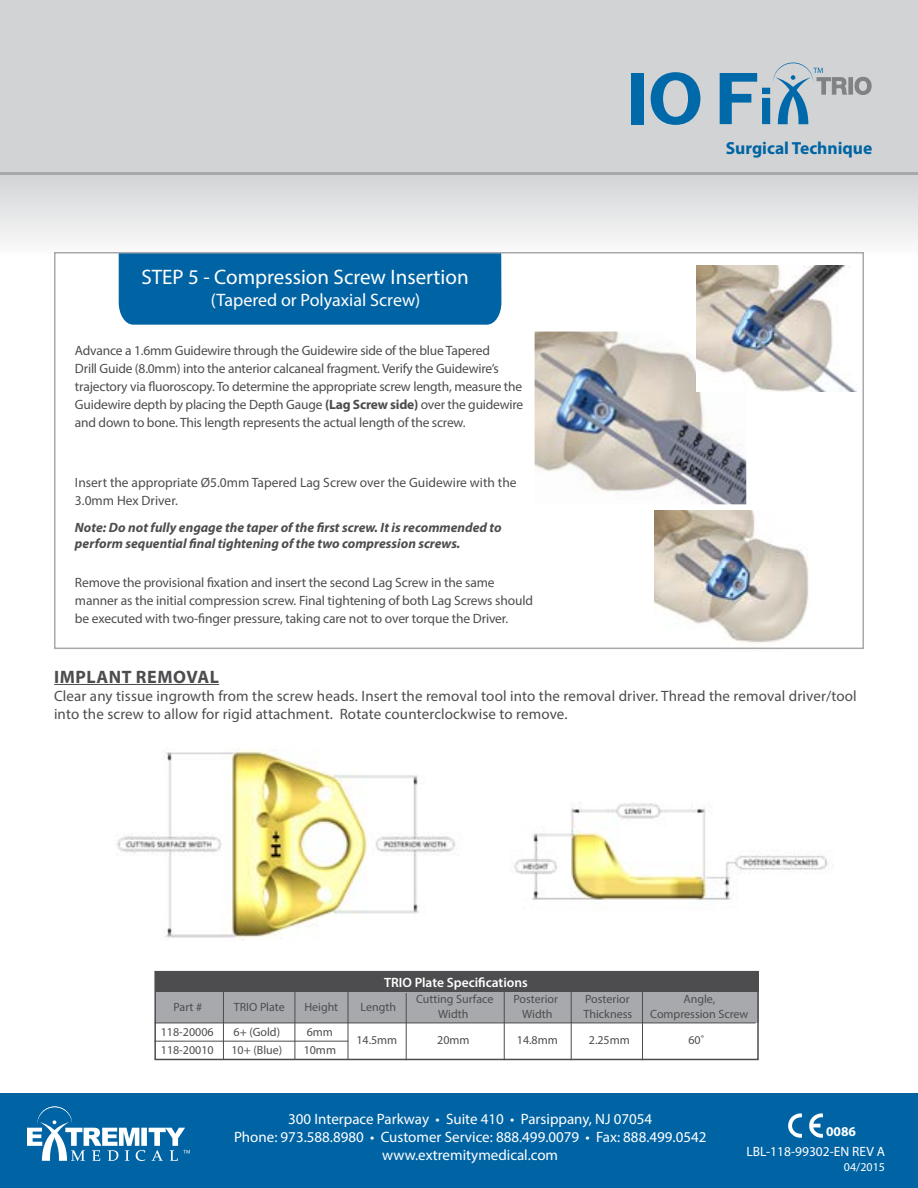
<style>
.page{position:relative;width:918px;height:1188px;background:#fff}
.page>*{position:absolute;margin:0;border:0;box-sizing:border-box;transform-origin:0 0}
.t1{font:21px "Myriad Pro";color:#fff}
.t2{font:18px "Myriad Pro";color:#fff}
.t3{font:700 18px "Myriad Pro";letter-spacing:.03em;color:#4d4d4f}
.t4{font:700 17.55px "Myriad Pro";color:#0064a4}
.t5{font:15px/18px "Myriad Pro";letter-spacing:.01em;color:#4d4d4f}
.t6{font:15px/18px "Myriad Pro";color:#fff;text-align:center}
.t7{font:13.5px/18px "Myriad Pro";letter-spacing:-.015em;color:#4d4d4f}
.t8{font:italic 700 13.5px/16.5px "Myriad Pro";color:#4d4d4f}
.t9{font:600 13.5px "Myriad Pro";color:#fff}
.t10{font:13.5px "Myriad Pro";color:#fff}
.t11{font:700 13.5px "Myriad Pro";color:#fff}
.t12{font:12px "Myriad Pro";color:#4d4d4f}
.t13{font:12px "Myriad Pro";color:#fff}
.s1{font-weight:700}
.s2{color:#4d4d4f}
</style>
<div class="page">
<img style="left:654px;top:510px;width:155px;height:140px">
<img style="left:535px;top:332px;width:211px;height:172px">
<div style="left:0;top:174px;width:918px;height:83px;background:linear-gradient(to bottom,#d1d3d4,#fcfdfd)"></div>
<div style="left:0;top:0;width:918px;height:172px;background:#d1d3d4"></div>
<hr style="left:0;top:172px;width:918px;height:3px;background:#a7a9ac">
<img style="left:697px;top:265px;width:160px;height:127px">
<div style="left:119px;top:255px;width:382px;height:70px;background:#0064a4"></div>
<div style="left:632px;top:73px;width:12px;height:51px;background:#0069aa"></div>
<svg style="left:651px;top:72px;width:49px;height:53px"></svg>
<hr style="left:849px;top:77px;width:4px;height:18px;background:#808285">
<svg style="left:854px;top:77px;width:18px;height:18px"></svg>
<svg style="left:720px;top:63px;width:127px;height:61px"></svg>
<hr style="left:54px;top:684px;width:165px;height:1px;background:#4d4d4f">
<img style="left:117px;top:748px;width:339px;height:192px">
<img style="left:514px;top:802px;width:320px;height:99px">
<div style="left:155px;top:992px;width:604px;height:31px;background:#a7a9ac"></div>
<div style="left:155px;top:972px;width:604px;height:20px;background:#4d4d4f"></div>
<hr style="left:154px;top:1023px;width:602px;height:1px;background:#4d4d4f">
<hr style="left:154px;top:1041px;width:194px;height:1px;background:#4d4d4f">
<hr style="left:295px;top:991px;width:1px;height:69px;background:#4d4d4f">
<hr style="left:223px;top:991px;width:1px;height:69px;background:#4d4d4f">
<hr style="left:348px;top:991px;width:1px;height:68px;background:#4d4d4f">
<hr style="left:571px;top:991px;width:1px;height:69px;background:#4d4d4f">
<hr style="left:642px;top:991px;width:1px;height:69px;background:#4d4d4f">
<hr style="left:504px;top:991px;width:1px;height:69px;background:#4d4d4f">
<hr style="left:406px;top:993px;width:1px;height:67px;background:#4d4d4f">
<div style="left:0;top:1094px;width:918px;height:94px;background:#0064a4"></div>
<svg style="left:27px;top:1107px;width:163px;height:54px"></svg>
<img style="left:788px;top:1113px;width:35px;height:25px">
<div style="left:154px;top:971px;width:605px;height:89px;border:2px solid #4d4d4f"></div>
<div style="left:54px;top:252px;width:810px;height:397px;border:2px solid #a7a9ac"></div>
<h1 class="t1" style="left:141px;top:264px;width:329px">STEP 5 - Compression Screw Insertion</h1>
<h2 class="t2" style="left:211px;top:289px;width:211px">(Tapered or Polyaxial Screw)</h2>
<p class="t7" style="left:75px;top:342px;width:450px">Advance a 1.6mm Guidewire through the Guidewire side of the blue Tapered<br>Drill Guide (8.0mm) into the anterior calcaneal fragment. Verify the Guidewire’s trajectory via fluoroscopy. To determine the appropriate screw length, measure the Guidewire depth by placing the Depth Gauge <span class="s1">(Lag Screw side)</span> over the guidewire and down to bone. This length represents the actual length of the screw.</p>
<p class="t7" style="left:75px;top:473px;width:443px">Insert the appropriate Ø5.0mm Tapered Lag Screw over the Guidewire with the<br>3.0mm Hex Driver.</p>
<p class="t8" style="left:75px;top:519px;width:428px">Note: Do not fully engage the taper of the first screw. It is recommended to perform sequential final tightening of the two compression screws.</p>
<p class="t7" style="left:75px;top:574px;width:460px">Remove the provisional fixation and insert the second Lag Screw in the same manner as the initial compression screw. Final tightening of both Lag Screws should be executed with two-finger pressure, taking care not to over torque the Driver.</p>
<p class="t4" style="left:726px;top:137px;width:148px">Surgical Technique</p>
<h2 class="t3" style="left:54px;top:665px;width:166px">IMPLANT REMOVAL</h2>
<p class="t5" style="left:54px;top:686px;width:804px">Clear any tissue ingrowth from the screw heads. Insert the removal tool into the removal driver. Thread the removal driver/tool into the screw to allow for rigid attachment. Rotate counterclockwise to remove.</p>
<p class="t9" style="left:384px;top:973px;width:152px">TRIO Plate Specifications<span class="s2">1</span></p>
<p class="t12" style="left:174px;top:999px;width:30px">Part #</p>
<p class="t12" style="left:234px;top:999px;width:52px">TRIO Plate</p>
<p class="t12" style="left:304px;top:999px;width:35px">Height</p>
<p class="t12" style="left:361px;top:999px;width:37px">Length</p>
<p class="t12" style="left:416px;top:992px;width:79px">Cutting Surface</p>
<p class="t12" style="left:514px;top:992px;width:46px">Posterior</p>
<p class="t12" style="left:585px;top:992px;width:46px">Posterior</p>
<p class="t12" style="left:683px;top:992px;width:33px">Angle,</p>
<p class="t12" style="left:438px;top:1007px;width:32px">Width</p>
<p class="t12" style="left:522px;top:1007px;width:32px">Width</p>
<p class="t12" style="left:583px;top:1007px;width:50px">Thickness</p>
<p class="t12" style="left:650px;top:1007px;width:100px">Compression Screw</p>
<p class="t12" style="left:161px;top:1025px;width:54px">118-20006</p>
<p class="t12" style="left:234px;top:1025px;width:48px">6+ (Gold)</p>
<p class="t12" style="left:307px;top:1025px;width:28px">6mm</p>
<p class="t12" style="left:161px;top:1043px;width:54px">118-20010</p>
<p class="t12" style="left:231px;top:1043px;width:52px">10+ (Blue)</p>
<p class="t12" style="left:304px;top:1043px;width:34px">10mm</p>
<p class="t12" style="left:356px;top:1032px;width:42px">14.5mm</p>
<p class="t12" style="left:437px;top:1032px;width:34px">20mm</p>
<p class="t12" style="left:517px;top:1032px;width:42px">14.8mm</p>
<p class="t12" style="left:589px;top:1032px;width:42px">2.25mm</p>
<p class="t12" style="left:688px;top:1032px;width:17px">60˚</p>
<p class="t6" style="left:234px;top:1110px;width:474px">300 Interpace Parkway • Suite 410 • Parsippany, NJ 07054<br>Phone: 973.588.8980 • Customer Service: 888.499.0079 • Fax: 888.499.0542 www.extremitymedical.com</p>
<p class="t11" style="left:826px;top:1123px;width:31px">0086</p>
<p class="t10" style="left:747px;top:1144px;width:140px">LBL-118-99302-EN REV A</p>
<p class="t13" style="left:844px;top:1159px;width:43px">04/2015</p>
</div>
